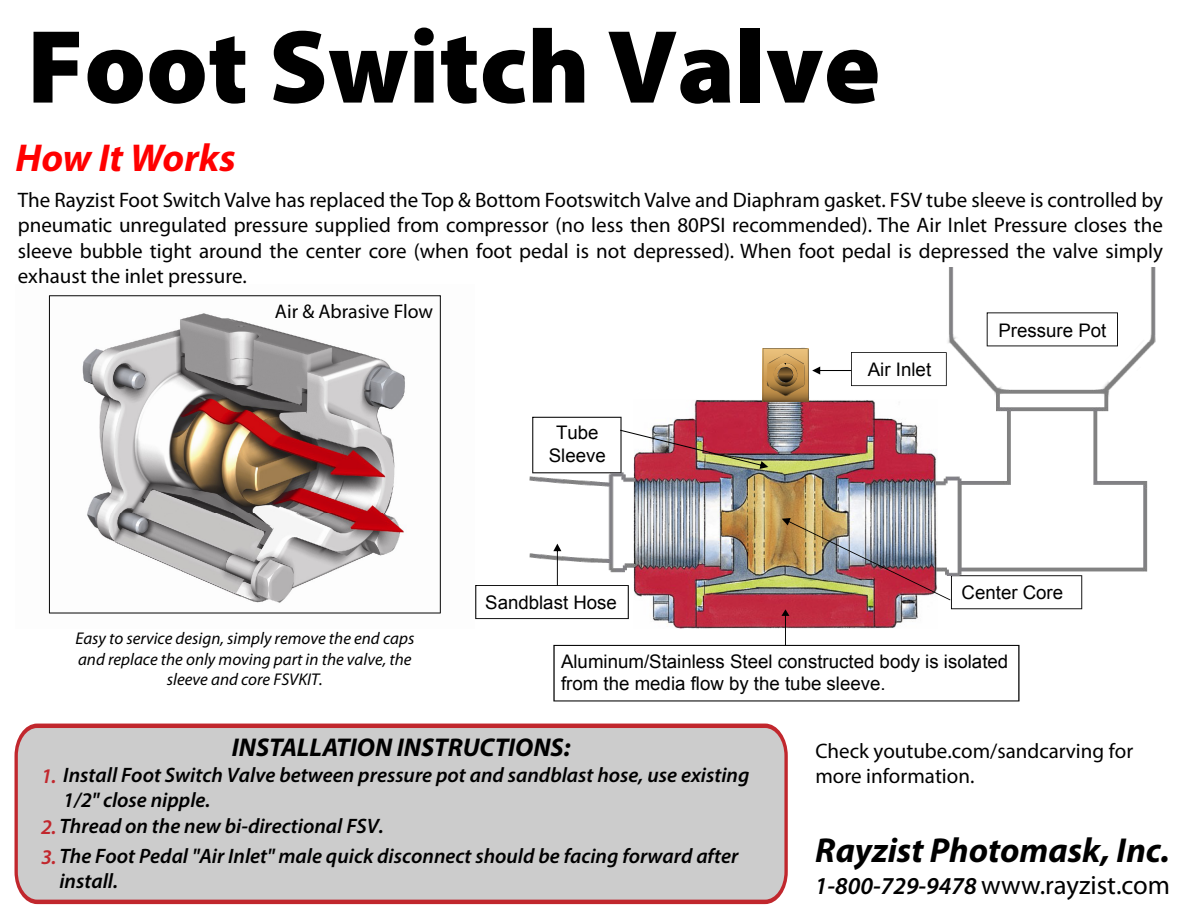
<style>
.page{position:relative;width:1187px;height:917px;background:#fff}
.page>*{position:absolute;margin:0;border:0;box-sizing:border-box;transform-origin:0 0}
.t1{font:900 105px "Myriad Pro";color:#000}
.t2{font:italic 700 39px "Myriad Pro";color:#f00}
.t3{font:italic 700 34.8px "Myriad Pro";color:#000}
.t4{font:26.7px "Myriad Pro";color:#000}
.t5{font:italic 700 25.8px "Myriad";color:#000}
.t6{font:21px/25.2px "Myriad Pro";color:#000;text-align:justify}
.t7{font:italic 600 21px/25px "Myriad Pro";color:#000}
.t8{font:19.8px "Myriad Pro";color:#000}
.t9{font:18.75px/22.4px "Arial";color:#000}
.t10{font:italic 16.95px/20.4px "Myriad Pro";color:#000;text-align:center}
.s1{color:#c1272d}
.s2{font-weight:600;font-style:italic;font-size:24.3px}
</style>
<div class="page">
<div style="left:14px;top:723px;width:773px;height:181px;background:#ccc"></div>
<svg style="left:49px;top:295px;width:392px;height:318px"></svg>
<img style="left:690px;top:508px;width:246px;height:10px">
<img style="left:690px;top:348px;width:246px;height:160px">
<img style="left:767px;top:353px;width:37px;height:14px">
<img style="left:936px;top:267px;width:219px;height:305px">
<img style="left:529px;top:416px;width:161px;height:102px">
<svg style="left:986px;top:312px;width:131px;height:34px"></svg>
<svg style="left:475px;top:518px;width:607px;height:183px"></svg>
<h1 class="t1" style="left:27px;top:7px;width:855px">Foot Switch Valve</h1>
<h2 class="t2" style="left:15px;top:133px;width:222px">How It Works</h2>
<p class="t6" style="left:18px;top:187px;width:1146px">The Rayzist Foot Switch Valve has replaced the Top &amp; Bottom Footswitch Valve and Diaphram gasket. FSV tube sleeve is controlled by pneumatic unregulated pressure supplied from compressor (no less then 80PSI recommended). The Air Inlet Pressure closes the sleeve bubble tight around the center core (when foot pedal is not depressed). When foot pedal is depressed the valve simply exhaust the inlet pressure.</p>
<p class="t8" style="left:275px;top:299px;width:159px">Air &amp; Abrasive Flow</p>
<p class="t10" style="left:75px;top:628px;width:340px">Easy to service design, simply remove the end caps and replace the only moving part in the valve, the sleeve and core FSVKIT.</p>
<p class="t9" style="left:549px;top:422px;width:59px;text-align:center">Tube<br>Sleeve</p>
<p class="t9" style="left:485px;top:591px;width:133px">Sandblast Hose</p>
<p class="t9" style="left:867px;top:358px;width:65px">Air Inlet</p>
<p class="t9" style="left:998px;top:319px;width:109px">Pressure Pot</p>
<p class="t9" style="left:961px;top:581px;width:103px">Center Core</p>
<p class="t9" style="left:561px;top:650px;width:449px">Aluminum/Stainless Steel constructed body is isolated from the media flow by the tube sleeve.</p>
<p class="t5" style="left:232px;top:734px;width:340px">INSTALLATION INSTRUCTIONS:</p>
<p class="t7" style="left:63px;top:762px;width:687px;text-indent:-22px"><span class="s1">1.</span> Install Foot Switch Valve between pressure pot and sandblast hose, use existing<br>1/2" close nipple.</p>
<p class="t7" style="left:41px;top:812px;width:344px"><span class="s1">2.</span> Thread on the new bi-directional FSV.</p>
<p class="t7" style="left:59px;top:843px;width:680px;text-indent:-18px"><span class="s1">3.</span> The Foot Pedal "Air Inlet" male quick disconnect should be facing forward after install.</p>
<p class="t6" style="left:815px;top:737px;width:319px">Check youtube.com/sandcarving for more information.</p>
<h3 class="t3" style="left:815px;top:827px;width:356px">Rayzist Photomask, Inc.</h3>
<p class="t4" style="left:815px;top:868px;width:357px"><span class="s2">1-800-729-9478</span> www.rayzist.com</p>
</div>
